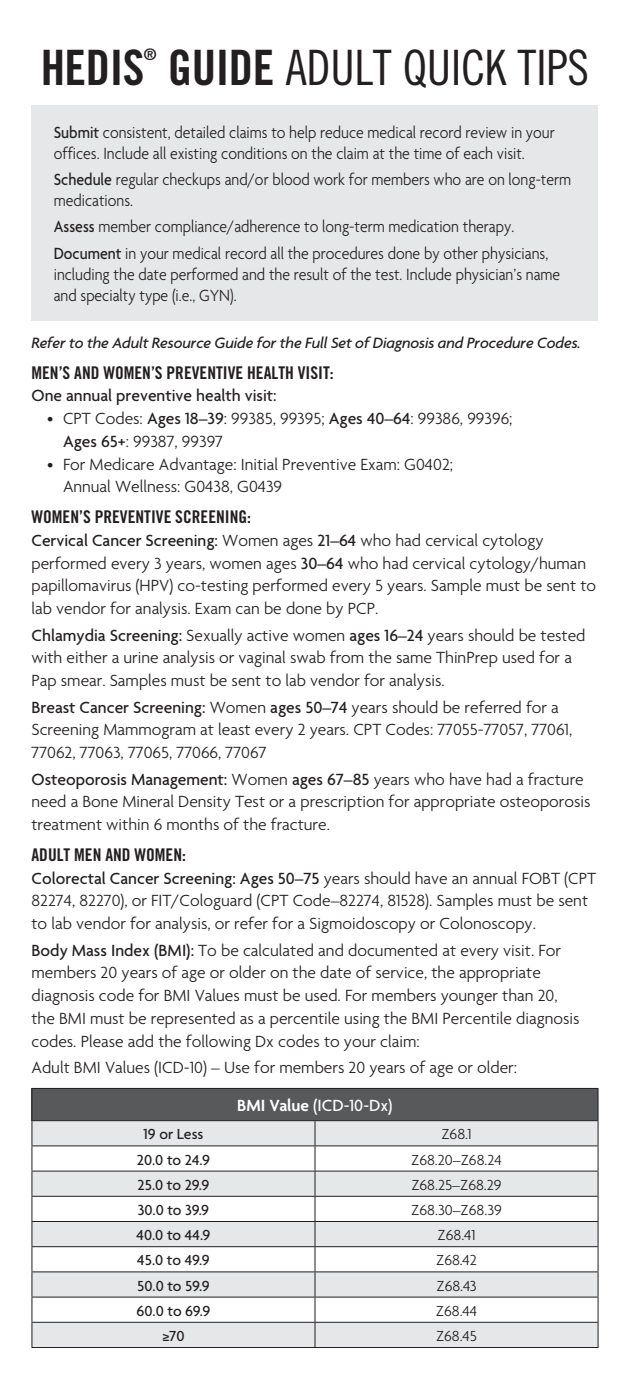
<style>
.page{position:relative;width:630px;height:1386px;background:#fff}
.page>*{position:absolute;margin:0;border:0;box-sizing:border-box;transform-origin:0 0}
.t1{font:48.82px "Trade Gothic Cond Eighteen";letter-spacing:-.01em;color:#231f20}
.t2{font:48.82px "Trade Gothic Bold Cond Twenty";letter-spacing:-.01em;color:#231f20}
.t3{font:300 17.5px/22.8px "Agenda";color:#231f20}
.t4{font:300 17.5px/21px "Agenda";color:#231f20;scale:.9 1}
.t5{font:17.5px "Trade Gothic Bold Cond Twenty";color:#231f20}
.t6{font:500 17.5px "Agenda";color:#231f20}
.t7{font:italic 500 16.1px "Agenda";letter-spacing:-.01em;color:#231f20}
.t8{font:15.92px "Trade Gothic Bold Cond Twenty";color:#231f20}
.t9{font:500 15.75px "Agenda";color:#231f20}
.t10{font:300 15.75px "Agenda";color:#231f20}
.s1{font-family:"Trade Gothic Bold Cond Twenty"}
.s2{font-weight:500}
.s3{font-weight:600;color:#fff}
.s4{font-weight:500;color:#fff}
</style>
<div class="page">
<div style="left:32px;top:105px;width:566px;height:216px;background:#e6e7e8"></div>
<div style="left:32px;top:1088px;width:566px;height:33px;background:#58595b"></div>
<svg style="left:33px;top:1121px;width:565px;height:226px;fill:#e6e7e8"></svg>
<hr style="left:32px;top:1088px;width:283px;height:1px;background:#231f20">
<hr style="left:32px;top:1089px;width:1px;height:31px;background:#231f20">
<hr style="left:315px;top:1088px;width:283px;height:1px;background:#231f20">
<hr style="left:598px;top:1089px;width:1px;height:31px;background:#231f20">
<hr style="left:32px;top:1120px;width:283px;height:1px;background:#231f20">
<hr style="left:315px;top:1120px;width:283px;height:1px;background:#231f20">
<hr style="left:32px;top:1145px;width:283px;height:1px;background:#231f20">
<hr style="left:315px;top:1145px;width:283px;height:1px;background:#231f20">
<hr style="left:32px;top:1171px;width:283px;height:1px;background:#231f20">
<hr style="left:32px;top:1196px;width:283px;height:1px;background:#231f20">
<hr style="left:315px;top:1171px;width:283px;height:1px;background:#231f20">
<hr style="left:315px;top:1196px;width:283px;height:1px;background:#231f20">
<hr style="left:32px;top:1221px;width:283px;height:1px;background:#231f20">
<hr style="left:32px;top:1246px;width:283px;height:1px;background:#231f20">
<hr style="left:315px;top:1221px;width:283px;height:1px;background:#231f20">
<hr style="left:315px;top:1246px;width:283px;height:1px;background:#231f20">
<hr style="left:32px;top:1271px;width:283px;height:1px;background:#231f20">
<hr style="left:32px;top:1297px;width:283px;height:1px;background:#231f20">
<hr style="left:315px;top:1271px;width:283px;height:1px;background:#231f20">
<hr style="left:315px;top:1297px;width:283px;height:1px;background:#231f20">
<hr style="left:32px;top:1322px;width:283px;height:1px;background:#231f20">
<svg style="left:32px;top:1121px;width:1px;height:226px"></svg>
<hr style="left:32px;top:1347px;width:283px;height:1px;background:#231f20">
<hr style="left:315px;top:1322px;width:283px;height:1px;background:#231f20">
<svg style="left:315px;top:1121px;width:1px;height:226px"></svg>
<svg style="left:598px;top:1121px;width:1px;height:226px"></svg>
<hr style="left:315px;top:1347px;width:283px;height:1px;background:#231f20">
<h1 class="t2" style="left:41px;top:38px;width:105px">HEDIS</h1>
<p class="t8" style="left:144px;top:45px;width:14px">®</p>
<h1 class="t1" style="left:168px;top:39px;width:423px"><span class="s1">GUIDE</span> ADULT QUICK TIPS</h1>
<p class="t4" style="left:54px;top:121px;width:558px"><span class="s2">Submit</span> consistent, detailed claims to help reduce medical record review in your offices. Include all existing conditions on the claim at the time of each visit.</p>
<p class="t4" style="left:54px;top:168px;width:576px"><span class="s2">Schedule</span> regular checkups and/or blood work for members who are on long-term medications.</p>
<p class="t4" style="left:54px;top:213px;width:551px;line-height:26.4px"><span class="s2">Assess</span> member compliance/adherence to long-term medication therapy.<br><span class="s2">Document</span> in your medical record all the procedures done by other physicians,</p>
<p class="t4" style="left:54px;top:263px;width:564px">including the date performed and the result of the test. Include physician’s name and specialty type (i.e., GYN).</p>
<p class="t7" style="left:32px;top:333px;width:551px">Refer to the Adult Resource Guide for the Full Set of Diagnosis and Procedure Codes.</p>
<p class="t5" style="left:32px;top:362px;width:304px">MEN’S AND WOMEN’S PREVENTIVE HEALTH VISIT:</p>
<p class="t6" style="left:32px;top:385px;width:247px">One annual preventive health visit:</p>
<p class="t3" style="left:63px;top:407px;width:451px;text-indent:-16px">• CPT Codes: <span class="s2">Ages 18–39</span>: 99385, 99395; <span class="s2">Ages 40–64</span>: 99386, 99396;<br><span class="s2">Ages 65+</span>: 99387, 99397</p>
<p class="t3" style="left:63px;top:452px;width:392px;text-indent:-16px">• For Medicare Advantage: Initial Preventive Exam: G0402;<br>Annual Wellness: G0438, G0439</p>
<p class="t5" style="left:32px;top:506px;width:221px">WOMEN’S PREVENTIVE SCREENING:</p>
<p class="t3" style="left:32px;top:529px;width:566px"><span class="s2">Cervical Cancer Screening:</span> Women ages <span class="s2">21–64</span> who had cervical cytology performed every 3 years, women ages <span class="s2">30–64</span> who had cervical cytology/human papillomavirus (HPV) co-testing performed every 5 years. Sample must be sent to lab vendor for analysis. Exam can be done by PCP.</p>
<p class="t3" style="left:32px;top:623px;width:556px"><span class="s2">Chlamydia Screening:</span> Sexually active women <span class="s2">ages 16–24</span> years should be tested with either a urine analysis or vaginal swab from the same ThinPrep used for a<br>Pap smear. Samples must be sent to lab vendor for analysis.</p>
<p class="t3" style="left:32px;top:695px;width:542px"><span class="s2">Breast Cancer Screening:</span> Women <span class="s2">ages 50–74</span> years should be referred for a<br>Screening Mammogram at least every 2 years. CPT Codes: 77055-77057, 77061,<br>77062, 77063, 77065, 77066, 77067</p>
<p class="t3" style="left:32px;top:767px;width:561px"><span class="s2">Osteoporosis Management:</span> Women <span class="s2">ages 67–85</span> years who have had a fracture need a Bone Mineral Density Test or a prescription for appropriate osteoporosis treatment within 6 months of the fracture.</p>
<p class="t5" style="left:32px;top:844px;width:156px">ADULT MEN AND WOMEN:</p>
<p class="t3" style="left:32px;top:866px;width:566px"><span class="s2">Colorectal Cancer Screening: Ages 50–75</span> years should have an annual FOBT (CPT<br>82274, 82270), or FIT/Cologuard (CPT Code–82274, 81528). Samples must be sent to lab vendor for analysis, or refer for a Sigmoidoscopy or Colonoscopy.</p>
<p class="t3" style="left:32px;top:938px;width:549px"><span class="s2">Body Mass Index (BMI):</span> To be calculated and documented at every visit. For members 20 years of age or older on the date of service, the appropriate diagnosis code for BMI Values must be used. For members younger than 20, the BMI must be represented as a percentile using the BMI Percentile diagnosis codes. Please add the following Dx codes to your claim:</p>
<p class="t3" style="left:237px;top:1048px;width:281px;line-height:38.1px;text-indent:-206px">Adult BMI Values (ICD-10) – Use for members 20 years of age or older:<br><span class="s3">BMI Value</span> <span class="s4">(ICD-10-Dx)</span></p>
<p class="t9" style="left:144px;top:1125px;width:61px">19 or Less</p>
<p class="t10" style="left:441px;top:1125px;width:32px">Z68.1</p>
<p class="t9" style="left:137px;top:1150px;width:75px">20.0 to 24.9</p>
<p class="t10" style="left:411px;top:1150px;width:92px">Z68.20–Z68.24</p>
<p class="t9" style="left:138px;top:1175px;width:73px">25.0 to 29.9</p>
<p class="t10" style="left:411px;top:1175px;width:92px">Z68.25–Z68.29</p>
<p class="t9" style="left:138px;top:1200px;width:73px">30.0 to 39.9</p>
<p class="t10" style="left:411px;top:1201px;width:92px">Z68.30–Z68.39</p>
<p class="t9" style="left:136px;top:1226px;width:76px">40.0 to 44.9</p>
<p class="t10" style="left:438px;top:1226px;width:39px">Z68.41</p>
<p class="t9" style="left:137px;top:1251px;width:74px">45.0 to 49.9</p>
<p class="t10" style="left:436px;top:1251px;width:42px">Z68.42</p>
<p class="t9" style="left:137px;top:1276px;width:74px">50.0 to 59.9</p>
<p class="t10" style="left:437px;top:1276px;width:41px">Z68.43</p>
<p class="t9" style="left:137px;top:1301px;width:75px">60.0 to 69.9</p>
<p class="t10" style="left:436px;top:1302px;width:43px">Z68.44</p>
<p class="t9" style="left:162px;top:1326px;width:24px">≥70</p>
<p class="t10" style="left:436px;top:1327px;width:42px">Z68.45</p>
</div>
